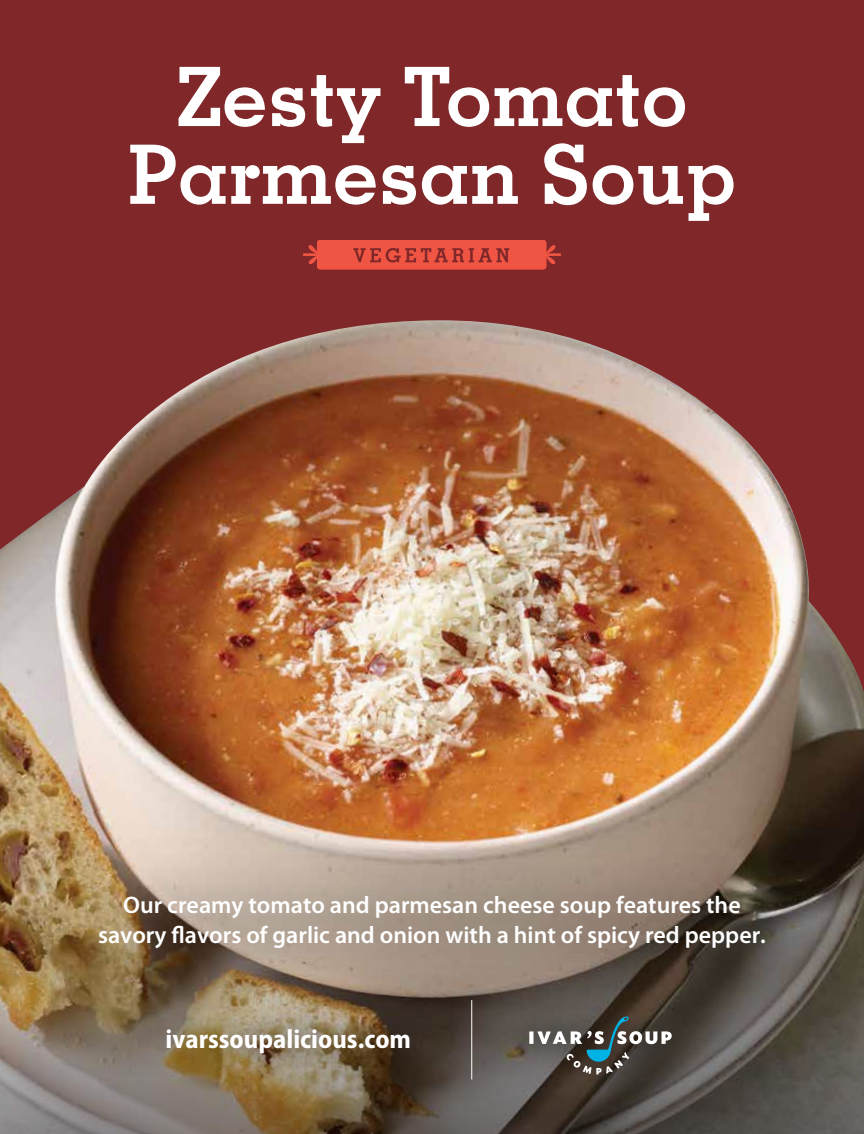
<style>
.page{position:relative;width:864px;height:1134px;background:#fff}
.page>*{position:absolute;margin:0;border:0;box-sizing:border-box;transform-origin:0 0}
.t1{font:700 81.9px/77.8px "Memphis LT Std";color:#fff;text-align:center}
.t2{font:700 semi-condensed 26.7px "Myriad Pro";color:#fff}
.t3{font:600 24px/30px "Myriad Pro";color:#fff;text-align:center}
</style>
<div class="page">
<img style="left:0;top:744px;width:864px;height:82px">
<img style="left:0;top:0;width:864px;height:744px">
<svg style="left:0;top:826px;width:864px;height:308px;background:#6a625a"></svg>
<img style="left:120px;top:1030px;width:592px;height:90px">
<svg style="left:529px;top:1030px;width:143px;height:44px;background:#616360"></svg>
<hr style="left:471px;top:1000px;width:1px;height:79px;background:#fff">
<img style="left:8px;top:811px;width:848px;height:219px">
<svg style="left:303px;top:240px;width:258px;height:29px;background:#d94b3d"></svg>
<h1 class="t1" style="left:128px;top:57px;width:609px">Zesty Tomato<br>Parmesan Soup</h1>
<p class="t3" style="left:98px;top:890px;width:669px">Our creamy tomato and parmesan cheese soup features the savory flavors of garlic and onion with a hint of spicy red pepper.</p>
<p class="t2" style="left:166px;top:1022px;width:247px">ivarssoupalicious.com</p>
</div>
